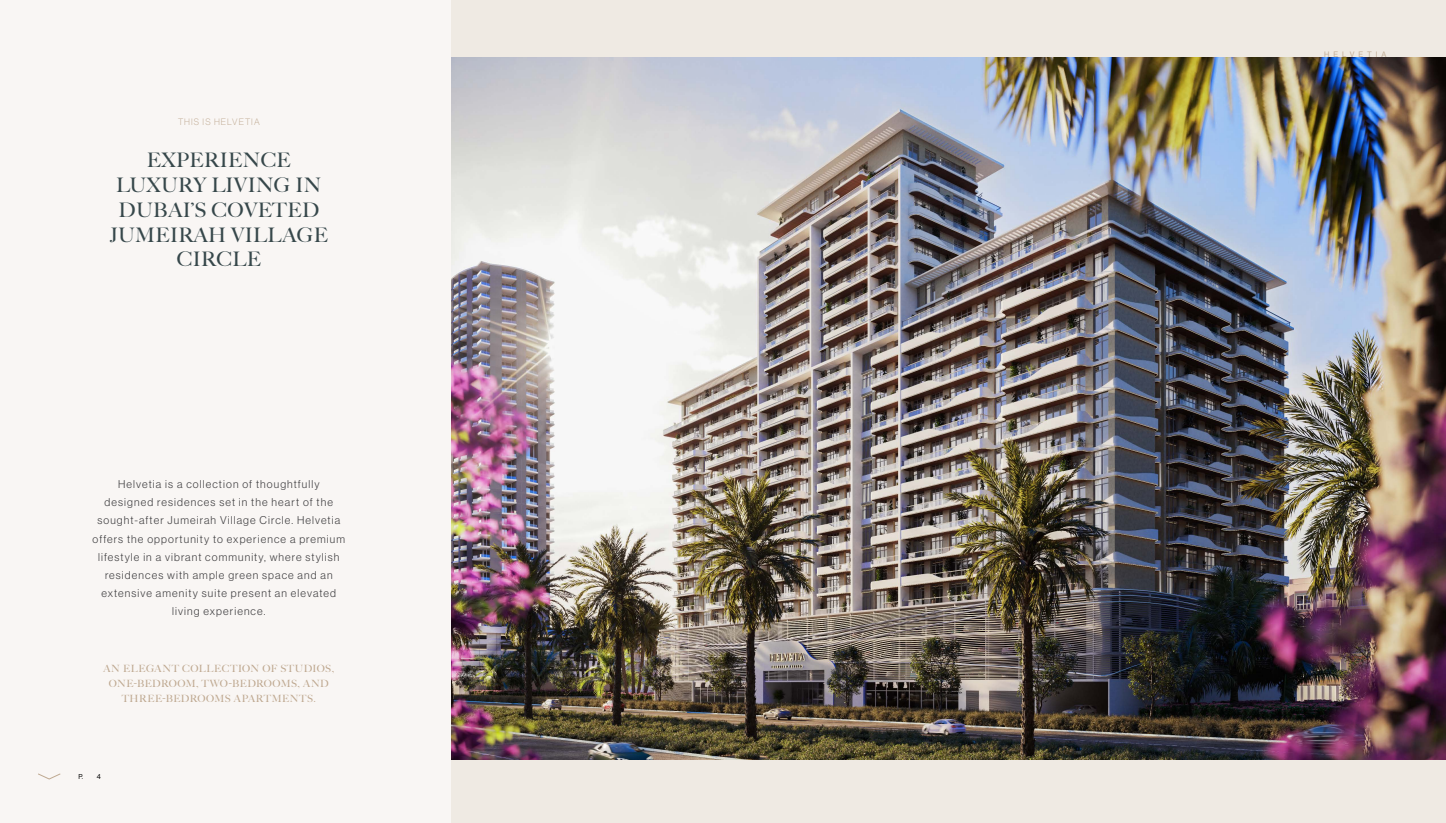
<style>
.page{position:relative;width:1446px;height:823px;background:#fff}
.page>*{position:absolute;margin:0;border:0;box-sizing:border-box;transform-origin:0 0}
.t1{font:20px/24.8px "Big Caslon FB";letter-spacing:.02em;color:#36474a;text-align:center}
.t2{font:11px/18.1px "N Haas Grotesk DS Pro 45 Lt";letter-spacing:.1em;color:#414042;text-align:center}
.t3{font:10px/15.1px "Big Caslon FB";letter-spacing:.045em;color:#bfa991;text-align:center}
.t4{font:9.1px "N Haas Grotesk DS Pro 35 X Lt";letter-spacing:.115em;color:#bfa991}
.t5{font:7.7px "N Haas Grotesk DS Pro 55 Rg";letter-spacing:.515em;color:#c0ab93}
.t6{font:6.9px "N Haas Grotesk DS Pro 55 Rg";color:#000}
</style>
<div class="page">
<div style="left:0;top:0;width:1444px;height:822px;background:#f9f6f4"></div>
<div style="left:451px;top:0;width:995px;height:822px;background:#efeae3"></div>
<img style="left:451px;top:58px;width:994px;height:701px">
<svg style="left:38px;top:773px;width:23px;height:6px"></svg>
<p class="t4" style="left:178px;top:117px;width:83px">THIS IS HELVETIA</p>
<h1 class="t1" style="left:110px;top:148px;width:220px">EXPERIENCE<br>LUXURY LIVING IN<br>DUBAI’S COVETED<br>JUMEIRAH VILLAGE<br>CIRCLE</h1>
<p class="t2" style="left:93px;top:475px;width:254px">Helvetia is a collection of thoughtfully designed residences set in the heart of the sought-after Jumeirah Village Circle. Helvetia offers the opportunity to experience a premium lifestyle in a vibrant community, where stylish residences with ample green space and an extensive amenity suite present an elevated living experience.</p>
<p class="t3" style="left:103px;top:660px;width:232px">AN ELEGANT COLLECTION OF STUDIOS,<br>ONE-BEDROOM, TWO-BEDROOMS, AND<br>THREE-BEDROOMS APARTMENTS.</p>
<p class="t6" style="left:78px;top:772px;width:24px">P. 4</p>
<p class="t5" style="left:1324px;top:50px;width:64px">HELVETIA</p>
</div>
